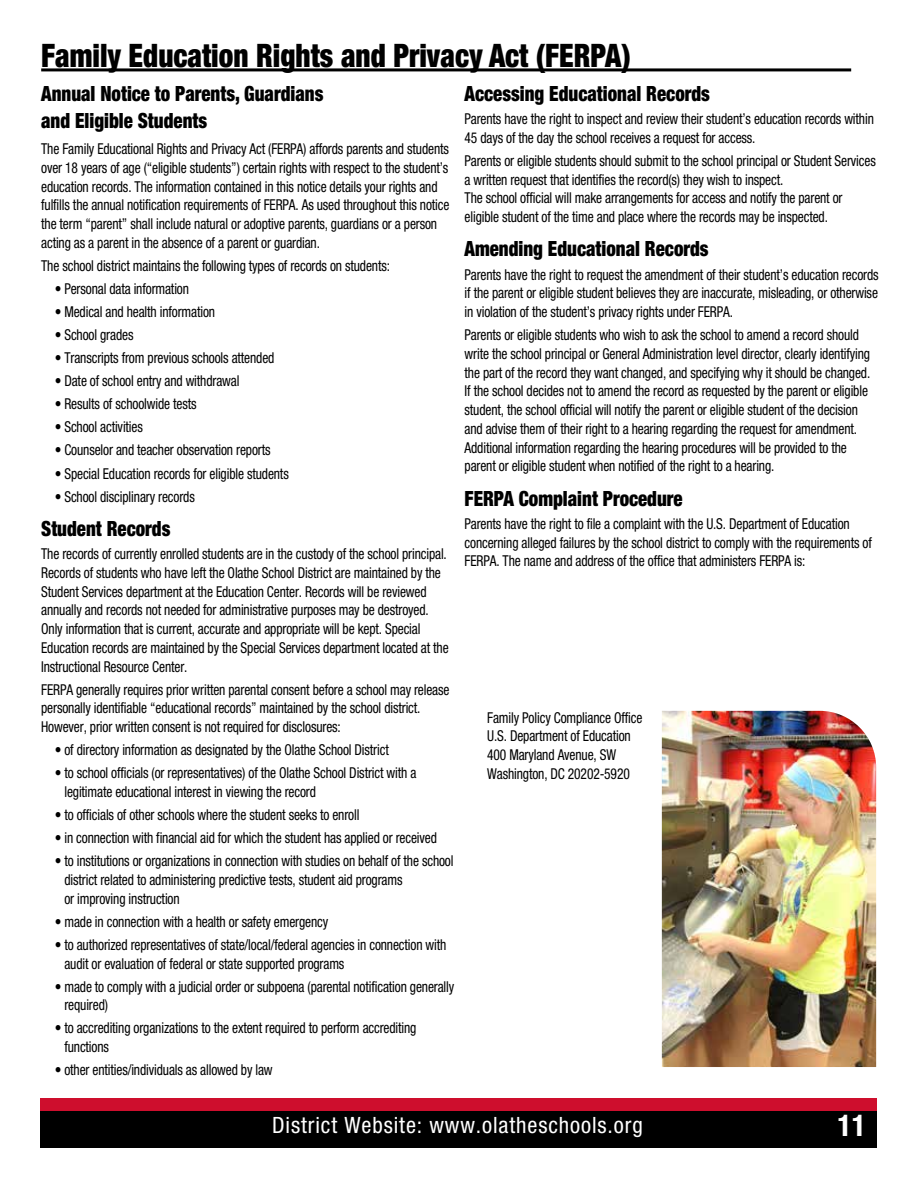
<style>
.page{position:relative;width:918px;height:1188px;background:#fff}
.page>*{position:absolute;margin:0;border:0;box-sizing:border-box;transform-origin:0 0}
.t1{font:900 condensed 32.4px "Helvetica Neue";color:#000;scale:.9 1}
.t2{font:700 condensed 30px "Helvetica Neue";color:#fff}
.t3{font:condensed 22.5px "Helvetica Neue";letter-spacing:.04em;color:#fff}
.t4{font:900 condensed 21px/27px "Helvetica Neue";color:#000;scale:.9 1}
.t5{font:condensed 15px/18.8px "Helvetica Neue";letter-spacing:-.01em;color:#000;scale:.9 1}
</style>
<div class="page">
<div style="left:40px;top:1098px;width:838px;height:25px;background:#ce0e2d"></div>
<div style="left:40px;top:1111px;width:838px;height:37px;background:#000"></div>
<hr style="left:41px;top:68px;width:810px;height:3px;background:#000">
<img style="left:662px;top:711px;width:214px;height:356px">
<p class="t1" style="left:41px;top:35px;width:656px">Family Education Rights and Privacy Act (FERPA)</p>
<p class="t4" style="left:41px;top:80px;width:315px">Annual Notice to Parents, Guardians and Eligible Students</p>
<p class="t5" style="left:41px;top:139px;width:455px">The Family Educational Rights and Privacy Act (FERPA) affords parents and students over 18 years of age (“eligible students”) certain rights with respect to the student’s education records. The information contained in this notice details your rights and fulfills the annual notification requirements of FERPA. As used throughout this notice the term “parent” shall include natural or adoptive parents, guardians or a person acting as a parent in the absence of a parent or guardian.</p>
<p class="t5" style="left:41px;top:256px;width:389px">The school district maintains the following types of records on students:</p>
<p class="t5" style="left:55px;top:279px;width:151px">• Personal data information</p>
<p class="t5" style="left:55px;top:302px;width:180px">• Medical and health information</p>
<p class="t5" style="left:55px;top:325px;width:89px">• School grades</p>
<p class="t5" style="left:55px;top:348px;width:246px">• Transcripts from previous schools attended</p>
<p class="t5" style="left:55px;top:371px;width:207px">• Date of school entry and withdrawal</p>
<p class="t5" style="left:55px;top:395px;width:159px">• Results of schoolwide tests</p>
<p class="t5" style="left:55px;top:418px;width:100px">• School activities</p>
<p class="t5" style="left:55px;top:441px;width:241px">• Counselor and teacher observation reports</p>
<p class="t5" style="left:55px;top:464px;width:262px">• Special Education records for eligible students</p>
<p class="t5" style="left:55px;top:487px;width:157px">• School disciplinary records</p>
<p class="t4" style="left:41px;top:515px;width:145px">Student Records</p>
<p class="t5" style="left:41px;top:544px;width:454px">The records of currently enrolled students are in the custody of the school principal.<br>Records of students who have left the Olathe School District are maintained by the Student Services department at the Education Center. Records will be reviewed annually and records not needed for administrative purposes may be destroyed.<br>Only information that is current, accurate and appropriate will be kept. Special Education records are maintained by the Special Services department located at the Instructional Resource Center.</p>
<p class="t5" style="left:41px;top:680px;width:455px">FERPA generally requires prior written parental consent before a school may release personally identifiable “educational records” maintained by the school district.<br>However, prior written consent is not required for disclosures:</p>
<p class="t5" style="left:55px;top:740px;width:373px">• of directory information as designated by the Olathe School District</p>
<p class="t5" style="left:64px;top:763px;width:393px;text-indent:-10px">• to school officials (or representatives) of the Olathe School District with a legitimate educational interest in viewing the record</p>
<p class="t5" style="left:55px;top:805px;width:340px">• to officials of other schools where the student seeks to enroll</p>
<p class="t5" style="left:55px;top:828px;width:426px">• in connection with financial aid for which the student has applied or received</p>
<p class="t5" style="left:64px;top:851px;width:434px;text-indent:-10px">• to institutions or organizations in connection with studies on behalf of the school district related to administering predictive tests, student aid programs<br>or improving instruction</p>
<p class="t5" style="left:55px;top:912px;width:306px">• made in connection with a health or safety emergency</p>
<p class="t5" style="left:64px;top:935px;width:426px;text-indent:-10px">• to authorized representatives of state/local/federal agencies in connection with audit or evaluation of federal or state supported programs</p>
<p class="t5" style="left:64px;top:977px;width:435px;text-indent:-10px">• made to comply with a judicial order or subpoena (parental notification generally required)</p>
<p class="t5" style="left:64px;top:1019px;width:393px;text-indent:-10px">• to accrediting organizations to the extent required to perform accrediting functions</p>
<p class="t5" style="left:55px;top:1060px;width:244px">• other entities/individuals as allowed by law</p>
<p class="t4" style="left:465px;top:80px;width:274px">Accessing Educational Records</p>
<p class="t5" style="left:465px;top:109px;width:456px">Parents have the right to inspect and review their student’s education records within<br>45 days of the day the school receives a request for access.</p>
<p class="t5" style="left:465px;top:151px;width:458px">Parents or eligible students should submit to the school principal or Student Services a written request that identifies the record(s) they wish to inspect.<br>The school official will make arrangements for access and notify the parent or eligible student of the time and place where the records may be inspected.</p>
<p class="t4" style="left:465px;top:235px;width:273px">Amending Educational Records</p>
<p class="t5" style="left:465px;top:265px;width:462px;text-align:justify">Parents have the right to request the amendment of their student’s education records if the parent or eligible student believes they are inaccurate, misleading, or otherwise in violation of the student’s privacy rights under FERPA.</p>
<p class="t5" style="left:465px;top:325px;width:452px">Parents or eligible students who wish to ask the school to amend a record should write the school principal or General Administration level director, clearly identifying the part of the record they want changed, and specifying why it should be changed.<br>If the school decides not to amend the record as requested by the parent or eligible student, the school official will notify the parent or eligible student of the decision and advise them of their right to a hearing regarding the request for amendment.<br>Additional information regarding the hearing procedures will be provided to the parent or eligible student when notified of the right to a hearing.</p>
<p class="t4" style="left:465px;top:484px;width:244px">FERPA Complaint Procedure</p>
<p class="t5" style="left:465px;top:514px;width:454px">Parents have the right to file a complaint with the U.S. Department of Education concerning alleged failures by the school district to comply with the requirements of<br>FERPA. The name and address of the office that administers FERPA is:</p>
<p class="t5" style="left:487px;top:708px;width:174px">Family Policy Compliance Office<br>U.S. Department of Education<br>400 Maryland Avenue, SW<br>Washington, DC 20202-5920</p>
<p class="t3" style="left:272px;top:1112px;width:372px">District Website: www.olatheschools.org</p>
<p class="t2" style="left:837px;top:1107px;width:30px">11</p>
</div>
